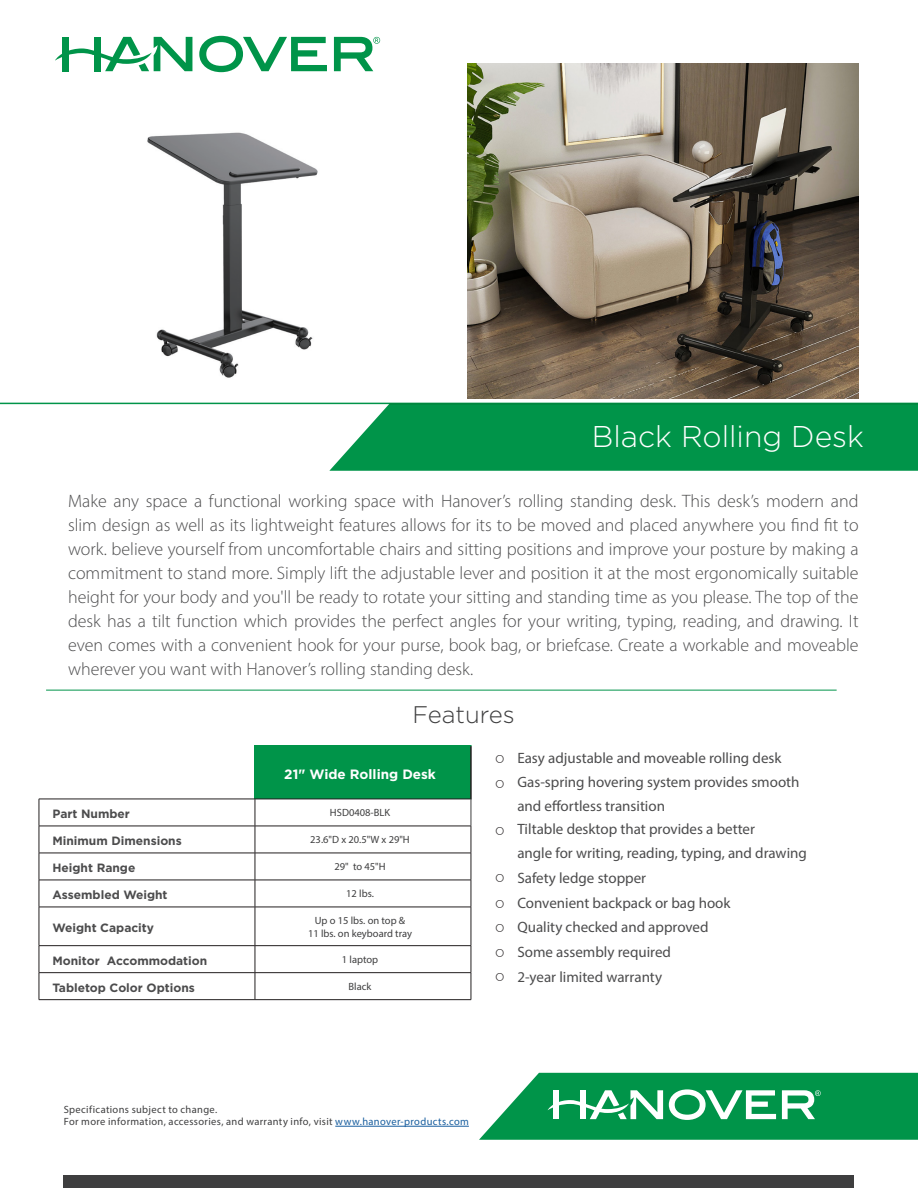
<style>
.page{position:relative;width:918px;height:1188px;background:#fff}
.page>*{position:absolute;margin:0;border:0;box-sizing:border-box;transform-origin:0 0}
.t1{font:300 30px "Gotham";color:#fff}
.t2{font:300 24px "Gotham";color:#3e3e3f}
.t3{font:300 18px/24px "Myriad Pro";color:#4c4c4d;text-align:justify}
.t4{font:18px "Andale Mono";color:#231f20}
.t5{font:15px "Myriad Pro";color:#4c4c4d}
.t6{font:700 13.5px "Gotham";color:#fff}
.t7{font:700 12px "Gotham";color:#4c4c4d}
.t8{font:10.5px/12.6px "Myriad Pro";letter-spacing:.03em;color:#3e3e3f}
.t9{font:10.5px "Myriad Pro";color:#3e3e3f}
.s1{color:#175d9e}
</style>
<div class="page">
<svg style="left:199px;top:36px;width:128px;height:36px"></svg>
<svg style="left:55px;top:37px;width:137px;height:34px"></svg>
<svg style="left:334px;top:37px;width:46px;height:34px"></svg>
<div style="left:64px;top:1176px;width:790px;height:12px;background:#3e3e3f"></div>
<svg style="left:479px;top:1073px;width:439px;height:67px"></svg>
<hr style="left:335px;top:1126px;width:134px;height:1px;background:#175d9e">
<div style="left:255px;top:746px;width:216px;height:53px;background:#009449"></div>
<hr style="left:470px;top:746px;width:2px;height:53px;background:#231f20">
<hr style="left:255px;top:745px;width:217px;height:1px;background:#009449">
<hr style="left:39px;top:799px;width:216px;height:1px;background:#231f20">
<hr style="left:39px;top:826px;width:216px;height:1px;background:#231f20">
<hr style="left:39px;top:853px;width:216px;height:1px;background:#231f20">
<hr style="left:39px;top:880px;width:216px;height:1px;background:#231f20">
<svg style="left:39px;top:799px;width:1px;height:108px"></svg>
<hr style="left:39px;top:907px;width:216px;height:1px;background:#231f20">
<hr style="left:39px;top:907px;width:1px;height:38px;background:#231f20">
<hr style="left:39px;top:945px;width:216px;height:1px;background:#231f20">
<hr style="left:39px;top:972px;width:216px;height:1px;background:#231f20">
<svg style="left:39px;top:946px;width:1px;height:53px"></svg>
<hr style="left:39px;top:999px;width:216px;height:1px;background:#231f20">
<hr style="left:255px;top:799px;width:217px;height:1px;background:#231f20">
<hr style="left:255px;top:826px;width:216px;height:1px;background:#231f20">
<hr style="left:255px;top:853px;width:216px;height:1px;background:#231f20">
<hr style="left:255px;top:880px;width:216px;height:1px;background:#231f20">
<svg style="left:255px;top:799px;width:1px;height:108px"></svg>
<hr style="left:255px;top:907px;width:216px;height:1px;background:#231f20">
<hr style="left:255px;top:907px;width:1px;height:38px;background:#231f20">
<hr style="left:471px;top:907px;width:1px;height:38px;background:#231f20">
<hr style="left:255px;top:945px;width:216px;height:1px;background:#231f20">
<hr style="left:255px;top:972px;width:216px;height:1px;background:#231f20">
<svg style="left:255px;top:946px;width:1px;height:53px"></svg>
<svg style="left:471px;top:946px;width:1px;height:53px"></svg>
<hr style="left:255px;top:999px;width:216px;height:1px;background:#231f20">
<svg style="left:471px;top:799px;width:1px;height:108px"></svg>
<hr style="left:0;top:403px;width:918px;height:1px;background:#009449">
<hr style="left:46px;top:690px;width:791px;height:1px;background:#009449">
<img style="left:467px;top:63px;width:392px;height:335px">
<svg style="left:329px;top:404px;width:589px;height:67px"></svg>
<img style="left:147px;top:132px;width:171px;height:246px">
<p class="t1" style="left:592px;top:420px;width:274px">Black Rolling Desk</p>
<p class="t3" style="left:68px;top:489px;width:792px">Make any space a functional working space with Hanover’s rolling standing desk. This desk’s modern and slim design as well as its lightweight features allows for its to be moved and placed anywhere you find fit to work. believe yourself from uncomfortable chairs and sitting positions and improve your posture by making a commitment to stand more. Simply lift the adjustable lever and position it at the most ergonomically suitable height for your body and you'll be ready to rotate your sitting and standing time as you please. The top of the desk has a tilt function which provides the perfect angles for your writing, typing, reading, and drawing. It even comes with a convenient hook for your purse, book bag, or briefcase. Create a workable and moveable wherever you want with Hanover’s rolling standing desk.</p>
<p class="t2" style="left:412px;top:701px;width:104px">Features</p>
<p class="t4" style="left:495px;top:746px;width:12px">○</p>
<p class="t5" style="left:517px;top:749px;width:266px">Easy adjustable and moveable rolling desk</p>
<p class="t4" style="left:495px;top:771px;width:12px">○</p>
<p class="t5" style="left:517px;top:773px;width:284px">Gas-spring hovering system provides smooth</p>
<p class="t5" style="left:517px;top:797px;width:149px">and effortless transition</p>
<p class="t4" style="left:495px;top:818px;width:12px">○</p>
<p class="t5" style="left:517px;top:820px;width:239px">Tiltable desktop that provides a better</p>
<p class="t5" style="left:517px;top:844px;width:291px">angle for writing, reading, typing, and drawing</p>
<p class="t4" style="left:495px;top:865px;width:12px">○</p>
<p class="t5" style="left:517px;top:869px;width:130px">Safety ledge stopper</p>
<p class="t4" style="left:495px;top:891px;width:12px">○</p>
<p class="t5" style="left:517px;top:894px;width:215px">Convenient backpack or bag hook</p>
<p class="t4" style="left:495px;top:915px;width:12px">○</p>
<p class="t5" style="left:517px;top:918px;width:193px">Quality checked and approved</p>
<p class="t4" style="left:495px;top:940px;width:12px">○</p>
<p class="t5" style="left:517px;top:943px;width:155px">Some assembly required</p>
<p class="t4" style="left:495px;top:965px;width:12px">○</p>
<p class="t5" style="left:517px;top:967px;width:146px">2-year limited warranty</p>
<p class="t6" style="left:284px;top:766px;width:153px">21" Wide Rolling Desk</p>
<p class="t7" style="left:52px;top:807px;width:79px">Part Number</p>
<p class="t9" style="left:330px;top:806px;width:62px">HSD0408-BLK</p>
<p class="t7" style="left:52px;top:834px;width:131px">Minimum Dimensions</p>
<p class="t8" style="left:310px;top:833px;width:101px">23.6"D x 20.5"W x 29"H</p>
<p class="t7" style="left:52px;top:861px;width:84px">Height Range</p>
<p class="t8" style="left:334px;top:860px;width:53px">29" to 45"H</p>
<p class="t7" style="left:52px;top:888px;width:117px">Assembled Weight</p>
<p class="t8" style="left:346px;top:887px;width:29px">12 lbs.</p>
<p class="t7" style="left:52px;top:921px;width:103px">Weight Capacity</p>
<p class="t9" style="left:315px;top:914px;width:92px">Up o 15 lbs. on top &amp;</p>
<p class="t9" style="left:308px;top:927px;width:105px">11 lbs. on keyboard tray</p>
<p class="t7" style="left:52px;top:954px;width:156px">Monitor Accommodation</p>
<p class="t8" style="left:342px;top:953px;width:38px">1 laptop</p>
<p class="t7" style="left:52px;top:981px;width:144px">Tabletop Color Options</p>
<p class="t8" style="left:349px;top:980px;width:24px">Black</p>
<p class="t8" style="left:64px;top:1103px;width:407px">Specifications subject to change.<br>For more information, accessories, and warranty info, visit <span class="s1">www.hanover-products.com</span></p>
</div>
